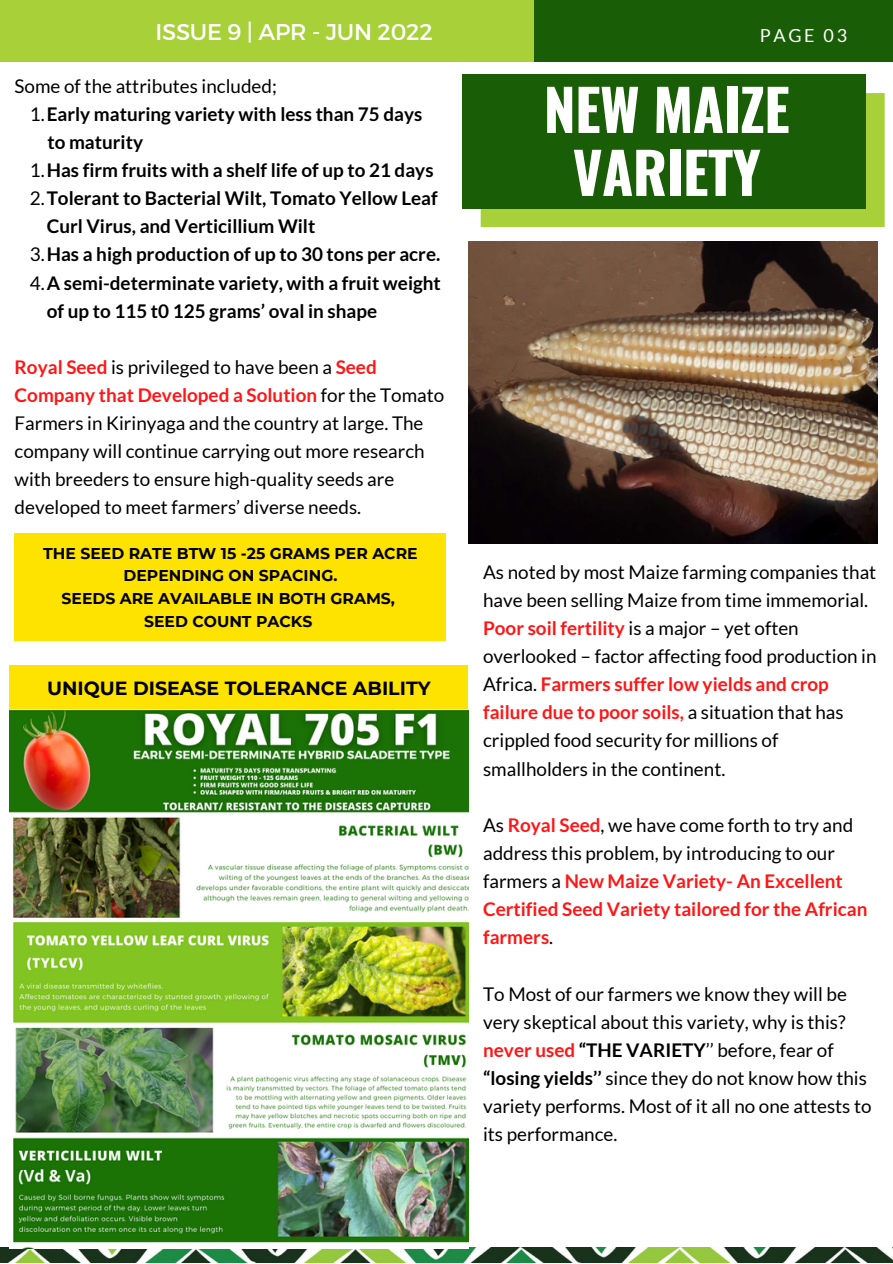
<style>
.page{position:relative;width:893px;height:1264px;background:#fff}
.page>*{position:absolute;margin:0;border:0;box-sizing:border-box;transform-origin:0 0}
.t1{font:700 57px/63px "Oswald";letter-spacing:-.01em;color:#fff;text-align:center}
.t2{font:22.8px "Montserrat";letter-spacing:-.01em;color:#fff}
.t3{font:700 19.05px "Montserrat";color:#000}
.t4{font:18.9px/28px "Lato";color:#000}
.t5{font:700 18.9px "Lato";color:#000}
.t6{font:700 18.9px/28px "Lato";color:#ff1616}
.t7{font:18px "Lato";letter-spacing:.15em;color:#fff}
.t8{font:700 15.6px/22.6px "Montserrat";color:#000;text-align:center}
.s1{font-weight:400}
.s2{font-weight:700;color:#ff1616}
.s3{font-weight:400;color:#000}
.s4{font-weight:700}
</style>
<div class="page">
<div style="left:0;top:0;width:635px;height:62px;background:#a7d039"></div>
<div style="left:534px;top:0;width:358px;height:62px;background:#195d07"></div>
<img style="left:0;top:1247px;width:892px;height:15px">
<div style="left:10px;top:665px;width:458px;height:44px;background:#ffe300"></div>
<img style="left:10px;top:709px;width:458px;height:534px">
<div style="left:480px;top:93px;width:404px;height:134px;background:#a7d039"></div>
<div style="left:462px;top:74px;width:403px;height:134px;background:#195d07"></div>
<div style="left:15px;top:533px;width:431px;height:107px;background:#ffe300"></div>
<img style="left:468px;top:242px;width:409px;height:301px">
<p class="t2" style="left:155px;top:17px;width:279px">ISSUE 9 | APR - JUN 2022</p>
<p class="t7" style="left:759px;top:25px;width:89px">PAGE 03</p>
<p class="t4" style="left:15px;top:71px;width:264px">Some of the attributes included;</p>
<p class="t5" style="left:47px;top:130px;width:97px">to maturity</p>
<p class="t5" style="left:30px;top:102px;width:394px"><span class="s1">1.</span>Early maturing variety with less than 75 days</p>
<p class="t5" style="left:30px;top:158px;width:405px"><span class="s1">1.</span>Has firm fruits with a shelf life of up to 21 days</p>
<p class="t5" style="left:30px;top:186px;width:409px"><span class="s1">2.</span>Tolerant to Bacterial Wilt, Tomato Yellow Leaf</p>
<p class="t5" style="left:47px;top:215px;width:270px">Curl Virus, and Verticillium Wilt</p>
<p class="t5" style="left:30px;top:243px;width:412px"><span class="s1">3.</span>Has a high production of up to 30 tons per acre.</p>
<p class="t5" style="left:30px;top:271px;width:412px"><span class="s1">4.</span>A semi-determinate variety, with a fruit weight</p>
<p class="t5" style="left:47px;top:299px;width:332px">of up to 115 t0 125 grams’ oval in shape</p>
<p class="t4" style="left:15px;top:352px;width:431px"><span class="s2">Royal Seed</span> is privileged to have been a <span class="s2">Seed Company that Developed a Solution</span> for the Tomato Farmers in Kirinyaga and the country at large. The company will continue carrying out more research with breeders to ensure high-quality seeds are developed to meet farmers’ diverse needs.</p>
<p class="t8" style="left:43px;top:541px;width:376px">THE SEED RATE BTW 15 -25 GRAMS PER ACRE<br>DEPENDING ON SPACING.<br>SEEDS ARE AVAILABLE IN BOTH GRAMS,<br>SEED COUNT PACKS</p>
<p class="t3" style="left:47px;top:677px;width:385px">UNIQUE DISEASE TOLERANCE ABILITY</p>
<h1 class="t1" style="left:543px;top:76px;width:247px">NEW MAIZE<br>VARIETY</h1>
<p class="t4" style="left:483px;top:557px;width:395px">As noted by most Maize farming companies that have been selling Maize from time immemorial.<br><span class="s2">Poor soil fertility</span> is a major – yet often overlooked – factor affecting food production in Africa. <span class="s2">Farmers suffer low yields and crop failure due to poor soils,</span> a situation that has crippled food security for millions of smallholders in the continent.</p>
<p class="t6" style="left:483px;top:810px;width:386px"><span class="s3">As</span> Royal Seed<span class="s3">, we have come forth to try and address this problem, by introducing to our farmers a</span> New Maize Variety- An Excellent Certified Seed Variety tailored for the African farmers<span class="s3">.</span></p>
<p class="t4" style="left:483px;top:979px;width:390px">To Most of our farmers we know they will be very skeptical about this variety, why is this? <span class="s2">never used</span> <span class="s4">“THE VARIETY</span>’’ before, fear of <span class="s4">“losing yields’’</span> since they do not know how this variety performs. Most of it all no one attests to its performance.</p>
</div>
